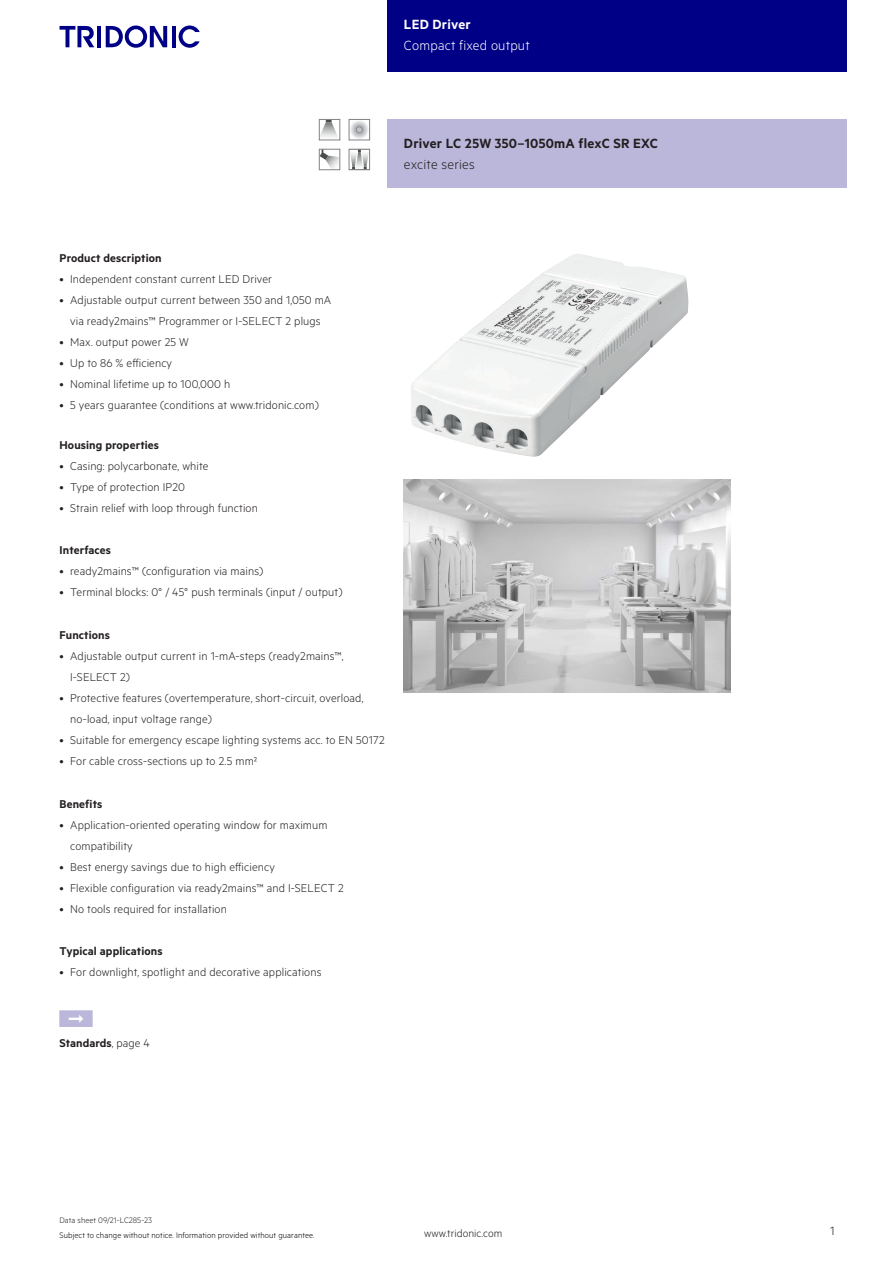
<style>
.page{position:relative;width:893px;height:1263px;background:#fff}
.page>*{position:absolute;margin:0;border:0;box-sizing:border-box;transform-origin:0 0}
.t1{font:15px "Tridonic Metric Print Semi";letter-spacing:.015em;color:#231f20}
.t2{font:15px "Tridonic Metric Print Light";letter-spacing:.015em;color:#fff}
.t3{font:15px "Tridonic Metric Print Light";letter-spacing:.015em;color:#231f20}
.t4{font:15px "Tridonic Metric Print Semi";letter-spacing:.015em;color:#fff}
.t5{font:13.5px "Tridonic Metric Print Light";color:#231f20}
.t6{font:12.75px/21px "Tridonic Metric Print Light";letter-spacing:.01em;color:#231f20}
.t7{font:12.75px "Tridonic Metric Print Semi";letter-spacing:.01em;color:#231f20}
.t8{font:12px "Tridonic Metric Print Light";letter-spacing:.005em;color:#231f20}
.t9{font:9px "Tridonic Metric Print Light";letter-spacing:.01em;color:#000}
.t10{font:9px "Tridonic Metric Print Light";letter-spacing:.005em;color:#231f20}
.s1{font-family:"Tridonic Metric Print Light"}
</style>
<div class="page">
<div style="left:387px;top:0;width:459px;height:72px;background:#000087"></div>
<hr style="left:97px;top:26px;width:4px;height:21px;background:#000087">
<svg style="left:106px;top:26px;width:61px;height:22px"></svg>
<hr style="left:172px;top:26px;width:3px;height:21px;background:#000087">
<svg style="left:179px;top:26px;width:21px;height:22px"></svg>
<svg style="left:60px;top:26px;width:34px;height:21px"></svg>
<div style="left:387px;top:119px;width:459px;height:68px;background:#bbb7da"></div>
<img style="left:411px;top:254px;width:278px;height:203px">
<img style="left:404px;top:480px;width:326px;height:213px">
<svg style="left:321px;top:121px;width:17px;height:17px"></svg>
<div style="left:319px;top:119px;width:21px;height:21px;border:1px solid #808285"></div>
<svg style="left:321px;top:151px;width:17px;height:17px"></svg>
<div style="left:319px;top:149px;width:21px;height:21px;border:1px solid #808285"></div>
<div style="left:350px;top:121px;width:18px;height:18px;background:#f0f0f1;border-radius:50%"></div>
<div style="left:351px;top:121px;width:17px;height:17px;background:#e7e8e9;border-radius:50%"></div>
<div style="left:351px;top:122px;width:16px;height:16px;background:#e1e2e4;border-radius:50%"></div>
<div style="left:352px;top:122px;width:15px;height:15px;background:#d8d9db;border-radius:50%"></div>
<div style="left:352px;top:123px;width:14px;height:14px;background:#d3d4d6;border-radius:50%"></div>
<div style="left:353px;top:123px;width:13px;height:13px;background:#d4d5d7;border-radius:50%"></div>
<div style="left:353px;top:124px;width:12px;height:12px;background:#c6c7c9;border-radius:50%"></div>
<div style="left:354px;top:124px;width:11px;height:11px;background:#bebfc2;border-radius:50%"></div>
<div style="left:354px;top:125px;width:10px;height:10px;background:#bbbcbf;border-radius:50%"></div>
<div style="left:355px;top:125px;width:9px;height:9px;background:#adaeb2;border-radius:50%"></div>
<div style="left:356px;top:126px;width:7px;height:7px;background:#9d9ea1;border-radius:50%"></div>
<svg style="left:356px;top:127px;width:6px;height:6px"></svg>
<div style="left:349px;top:119px;width:21px;height:21px;border:1px solid #808285"></div>
<svg style="left:351px;top:151px;width:16px;height:17px"></svg>
<img style="left:366px;top:151px;width:2px;height:15px">
<img style="left:361px;top:151px;width:5px;height:15px">
<div style="left:349px;top:149px;width:21px;height:21px;border:1px solid #808285"></div>
<p class="t4" style="left:404px;top:15px;width:68px">LED Driver</p>
<p class="t2" style="left:404px;top:37px;width:127px">Compact fixed output</p>
<p class="t1" style="left:404px;top:134px;width:255px">Driver LC 25W 350–1050mA flexC SR EXC</p>
<p class="t3" style="left:404px;top:156px;width:72px">excite series</p>
<p class="t7" style="left:60px;top:250px;width:104px">Product description</p>
<p class="t6" style="left:60px;top:268px;width:214px">• Independent constant current LED Driver</p>
<p class="t6" style="left:60px;top:289px;width:273px;text-align:center">• Adjustable output current between 350 and 1,050 mA via ready2mains™ Programmer or I-SELECT 2 plugs</p>
<p class="t6" style="left:60px;top:331px;width:131px">• Max. output power 25 W</p>
<p class="t6" style="left:60px;top:352px;width:114px">• Up to 86 % efficiency</p>
<p class="t6" style="left:60px;top:373px;width:172px">• Nominal lifetime up to 100,000 h</p>
<p class="t6" style="left:60px;top:394px;width:261px">• 5 years guarantee (conditions at www.tridonic.com)</p>
<p class="t7" style="left:60px;top:437px;width:101px">Housing properties</p>
<p class="t6" style="left:60px;top:455px;width:150px">• Casing: polycarbonate, white</p>
<p class="t6" style="left:60px;top:476px;width:127px">• Type of protection IP20</p>
<p class="t6" style="left:60px;top:497px;width:200px">• Strain relief with loop through function</p>
<p class="t7" style="left:60px;top:543px;width:53px">Interfaces</p>
<p class="t6" style="left:60px;top:560px;width:205px">• ready2mains™ (configuration via mains)</p>
<p class="t6" style="left:60px;top:581px;width:284px">• Terminal blocks: 0° / 45° push terminals (input / output)</p>
<p class="t7" style="left:60px;top:627px;width:52px">Functions</p>
<p class="t6" style="left:70px;top:645px;width:275px;text-indent:-11px">• Adjustable output current in 1-mA-steps (ready2mains™,<br>I-SELECT 2)</p>
<p class="t6" style="left:70px;top:687px;width:295px;text-indent:-11px">• Protective features (overtemperature, short-circuit, overload, no-load, input voltage range)</p>
<p class="t6" style="left:60px;top:729px;width:327px">• Suitable for emergency escape lighting systems acc. to EN 50172</p>
<p class="t6" style="left:60px;top:750px;width:199px">• For cable cross-sections up to 2.5 mm²</p>
<p class="t7" style="left:60px;top:796px;width:44px">Benefits</p>
<p class="t6" style="left:70px;top:814px;width:259px;text-indent:-11px">• Application-oriented operating window for maximum compatibility</p>
<p class="t6" style="left:60px;top:856px;width:217px">• Best energy savings due to high efficiency</p>
<p class="t6" style="left:60px;top:877px;width:286px">• Flexible configuration via ready2mains™ and I-SELECT 2</p>
<p class="t6" style="left:60px;top:898px;width:169px">• No tools required for installation</p>
<p class="t7" style="left:60px;top:943px;width:105px">Typical applications</p>
<p class="t6" style="left:60px;top:961px;width:264px">• For downlight, spotlight and decorative applications</p>
<p class="t7" style="left:60px;top:1035px;width:92px">Standards<span class="s1">, page 4</span></p>
<p class="t10" style="left:60px;top:1215px;width:94px">Data sheet 09/21-LC285-23</p>
<p class="t9" style="left:60px;top:1229px;width:257px">Subject to change without notice. Information provided without guarantee.</p>
<p class="t8" style="left:424px;top:1227px;width:80px">www.tridonic.com</p>
<p class="t5" style="left:830px;top:1223px;width:6px">1</p>
</div>
